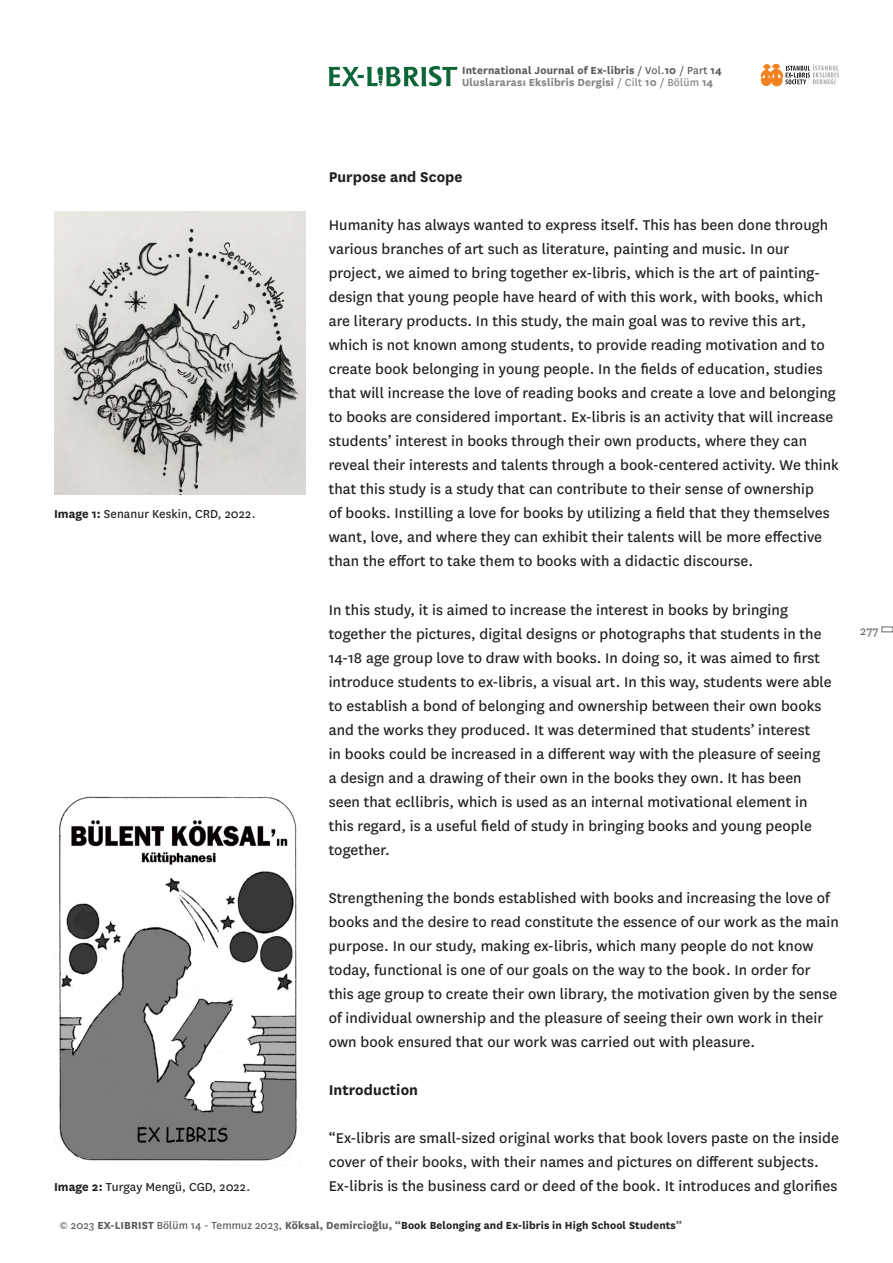
<style>
.page{position:relative;width:893px;height:1263px;background:#fff}
.page>*{position:absolute;margin:0;border:0;box-sizing:border-box;transform-origin:0 0}
.t1{font:16.5px/24px "National";letter-spacing:.005em;color:#231f20}
.t2{font:700 16.5px "National";letter-spacing:.005em;color:#231f20}
.t3{font:13.5px "National";letter-spacing:.005em;color:#231f20}
.t4{font:13.5px "National";color:#6c6d70}
.t5{font:700 12px "National";letter-spacing:.01em;color:#231f20}
.t6{font:700 12px/12px "National";letter-spacing:.015em;color:#57585a}
.s1{font-weight:400}
.s2{color:#808285}
.s3{font-weight:400;color:#808285}
.s4{font-weight:700}
.s5{font-weight:400;color:#57585a}
.s6{color:#57585a}
</style>
<div class="page">
<svg style="left:329px;top:66px;width:128px;height:20px"></svg>
<svg style="left:761px;top:64px;width:78px;height:22px"></svg>
<img style="left:54px;top:796px;width:247px;height:369px">
<img style="left:54px;top:212px;width:252px;height:282px">
<p class="t6" style="left:462px;top:63px;width:261px">International Journal of Ex-libris <span class="s1">/ Vol.</span>10 <span class="s1">/ Part</span> 14<br><span class="s2">Uluslararası Ekslibris Dergisi</span> <span class="s3">/ Cilt</span> <span class="s2">10</span> <span class="s3">/ Bölüm</span> <span class="s2">14</span></p>
<p class="t3" style="left:54px;top:505px;width:203px"><span class="s4">Image 1:</span> Senanur Keskin, CRD, 2022.</p>
<p class="t2" style="left:329px;top:166px;width:135px">Purpose and Scope</p>
<p class="t1" style="left:329px;top:213px;width:512px">Humanity has always wanted to express itself. This has been done through various branches of art such as literature, painting and music. In our project, we aimed to bring together ex-libris, which is the art of painting&shy;design that young people have heard of with this work, with books, which are literary products. In this study, the main goal was to revive this art, which is not known among students, to provide reading motivation and to create book belonging in young people. In the fields of education, studies that will increase the love of reading books and create a love and belonging to books are considered important. Ex-libris is an activity that will increase students’ interest in books through their own products, where they can reveal their interests and talents through a book-centered activity. We think that this study is a study that can contribute to their sense of ownership<br>of books. Instilling a love for books by utilizing a field that they themselves want, love, and where they can exhibit their talents will be more effective than the effort to take them to books with a didactic discourse.</p>
<p class="t1" style="left:329px;top:597px;width:504px">In this study, it is aimed to increase the interest in books by bringing together the pictures, digital designs or photographs that students in the 14-18 age group love to draw with books. In doing so, it was aimed to first introduce students to ex-libris, a visual art. In this way, students were able to establish a bond of belonging and ownership between their own books and the works they produced. It was determined that students’ interest<br>in books could be increased in a different way with the pleasure of seeing a design and a drawing of their own in the books they own. It has been seen that ecllibris, which is used as an internal motivational element in this regard, is a useful field of study in bringing books and young people together.</p>
<p class="t1" style="left:329px;top:885px;width:512px">Strengthening the bonds established with books and increasing the love of books and the desire to read constitute the essence of our work as the main purpose. In our study, making ex-libris, which many people do not know today, functional is one of our goals on the way to the book. In order for this age group to create their own library, the motivation given by the sense of individual ownership and the pleasure of seeing their own work in their own book ensured that our work was carried out with pleasure.</p>
<p class="t2" style="left:329px;top:1078px;width:91px">Introduction</p>
<p class="t1" style="left:329px;top:1125px;width:512px">“Ex-libris are small-sized original works that book lovers paste on the inside cover of their books, with their names and pictures on different subjects.</p>
<p class="t3" style="left:54px;top:1177px;width:198px"><span class="s4">Image 2:</span> Turgay Mengü, CGD, 2022.</p>
<p class="t1" style="left:329px;top:1173px;width:510px">Ex-libris is the business card or deed of the book. It introduces and glorifies</p>
<p class="t5" style="left:60px;top:1217px;width:624px"><span class="s5">© 2023</span> <span class="s6">EX-LIBRIST</span> <span class="s5">Bölüm 14 - Temmuz 2023,</span> <span class="s6">Köksal, Demircioğlu, “</span>Book Belonging and Ex-libris in High School Students<span class="s6">”</span></p>
<p class="t4" style="left:860px;top:621px;width:20px">277</p>
</div>
